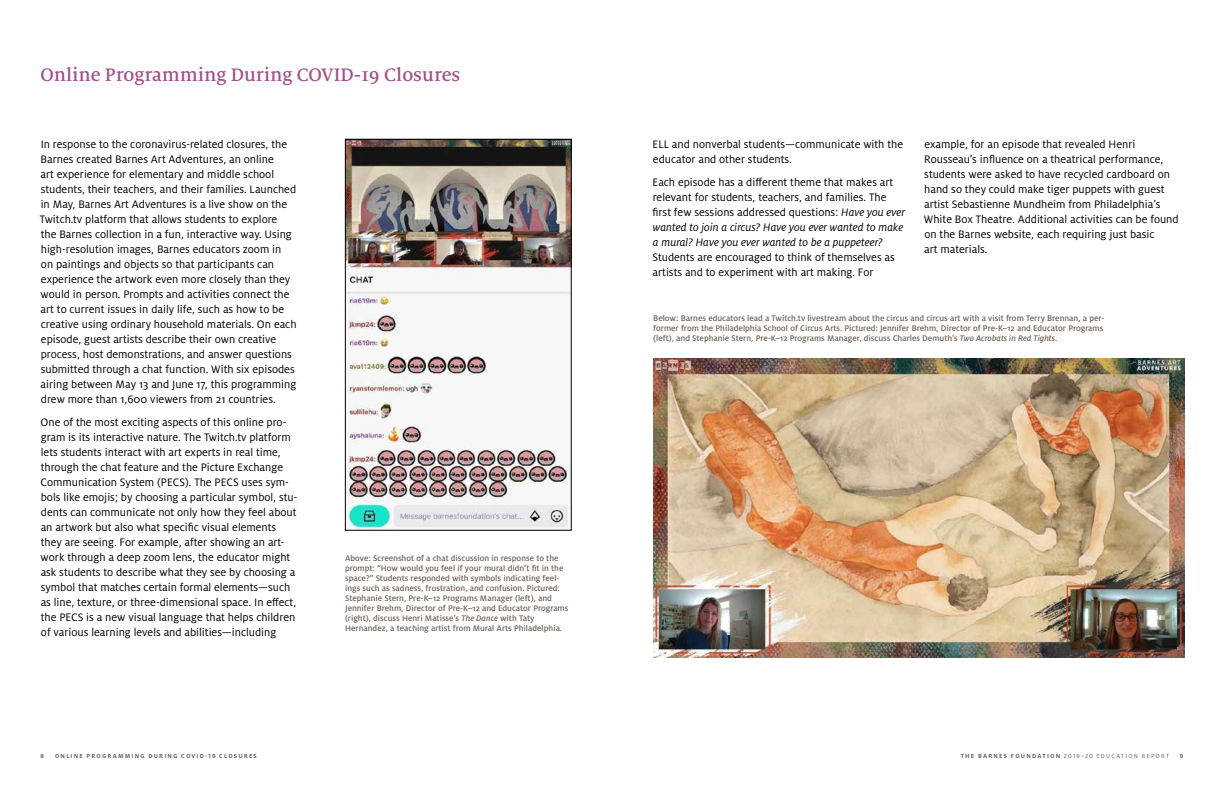
<style>
.page{position:relative;width:1224px;height:792px;background:#fff}
.page>*{position:absolute;margin:0;border:0;box-sizing:border-box;transform-origin:0 0}
.t1{font:500 20px "Milo Serif OT";color:#a34f8b}
.t2{font:12px/15px "Milo OT";color:#000}
.t3{font:500 9px/10px "Milo OT";color:#6e6256;text-align:justify}
.t4{font:700 6.5px "Milo OT";letter-spacing:.19em;color:#6e6256}
.t5{font:6.5px "Milo OT";letter-spacing:.19em;color:#6e6256}
.s1{font-style:italic}
.s2{font-weight:700}
</style>
<div class="page">
<img style="left:653px;top:358px;width:531px;height:300px">
<img style="left:347px;top:141px;width:223px;height:388px">
<div style="left:345px;top:139px;width:227px;height:392px;border:1px solid #000"></div>
<h1 class="t1" style="left:40px;top:65px;width:421px">Online Programming During COVID-19 Closures</h1>
<p class="t2" style="left:40px;top:137px;width:258px">In response to the coronavirus-related closures, the Barnes created Barnes Art Adventures, an online<br>art experience for elementary and middle school students, their teachers, and their families. Launched in May, Barnes Art Adventures is a live show on the Twitch.tv platform that allows students to explore<br>the Barnes collection in a fun, interactive way. Using high-resolution images, Barnes educators zoom in<br>on paintings and objects so that participants can experience the artwork even more closely than they would in person. Prompts and activities connect the art to current issues in daily life, such as how to be creative using ordinary household materials. On each episode, guest artists describe their own creative process, host demonstrations, and answer questions submitted through a chat function. With six episodes airing between May 13 and June 17, this programming drew more than 1,600 viewers from 21 countries.</p>
<p class="t2" style="left:41px;top:414px;width:258px">One of the most exciting aspects of this online pro&shy;gram is its interactive nature. The Twitch.tv platform lets students interact with art experts in real time, through the chat feature and the Picture Exchange Communication System (PECS). The PECS uses sym&shy;bols like emojis; by choosing a particular symbol, stu&shy;dents can communicate not only how they feel about an artwork but also what specific visual elements they are seeing. For example, after showing an art&shy;work through a deep zoom lens, the educator might ask students to describe what they see by choosing a symbol that matches certain formal elements—such as line, texture, or three-dimensional space. In effect, the PECS is a new visual language that helps children of various learning levels and abilities—including</p>
<p class="t3" style="left:345px;top:553px;width:225px;text-align:left">Above: Screenshot of a chat discussion in response to the prompt: “How would you feel if your mural didn’t fit in the space?” Students responded with symbols indicating feel&shy;ings such as sadness, frustration, and confusion. Pictured:<br>Stephanie Stern, Pre-K–12 Programs Manager (left), and Jennifer Brehm, Director of Pre-K–12 and Educator Programs (right), discuss Henri Matisse’s <span class="s1">The Dance</span> with Taty Hernandez, a teaching artist from Mural Arts Philadelphia<span class="s1">.</span></p>
<p class="t2" style="left:924px;top:137px;width:256px">example, for an episode that revealed Henri Rousseau’s influence on a theatrical performance, students were asked to have recycled cardboard on hand so they could make tiger puppets with guest artist Sebastienne Mundheim from Philadelphia’s White Box Theatre. Additional activities can be found on the Barnes website, each requiring just basic<br>art materials.</p>
<p class="t2" style="left:653px;top:137px;width:252px">ELL and nonverbal students—communicate with the educator and other students.</p>
<p class="t2" style="left:652px;top:174px;width:254px">Each episode has a different theme that makes art relevant for students, teachers, and families. The first few sessions addressed questions: <span class="s1">Have you ever wanted to join a circus? Have you ever wanted to make a mural? Have you ever wanted to be a puppeteer?</span></p>
<p class="t2" style="left:652px;top:249px;width:244px">Students are encouraged to think of themselves as artists and to experiment with art making. For</p>
<p class="t3" style="left:653px;top:313px;width:453px">Below: Barnes educators lead a Twitch.tv livestream about the circus and circus art with a visit from Terry Brennan, a per&shy;former from the Philadelphia School of Circus Arts. Pictured: Jennifer Brehm, Director of Pre-K–12 and Educator Programs (left), and Stephanie Stern, Pre-K–12 Programs Manager, discuss Charles Demuth’s <span class="s1">Two Acrobats in Red Tights</span>.</p>
<p class="t4" style="left:41px;top:752px;width:5px">8</p>
<p class="t4" style="left:55px;top:752px;width:203px">ONLI NE PROGRAMMI NG DURI NG COVI D-19 CLOSURES</p>
<p class="t5" style="left:961px;top:752px;width:210px"><span class="s2">THE BARNES FOUNDATI ON</span> 2019–20 EDUCATION REPORT</p>
<p class="t4" style="left:1180px;top:752px;width:5px">9</p>
</div>
